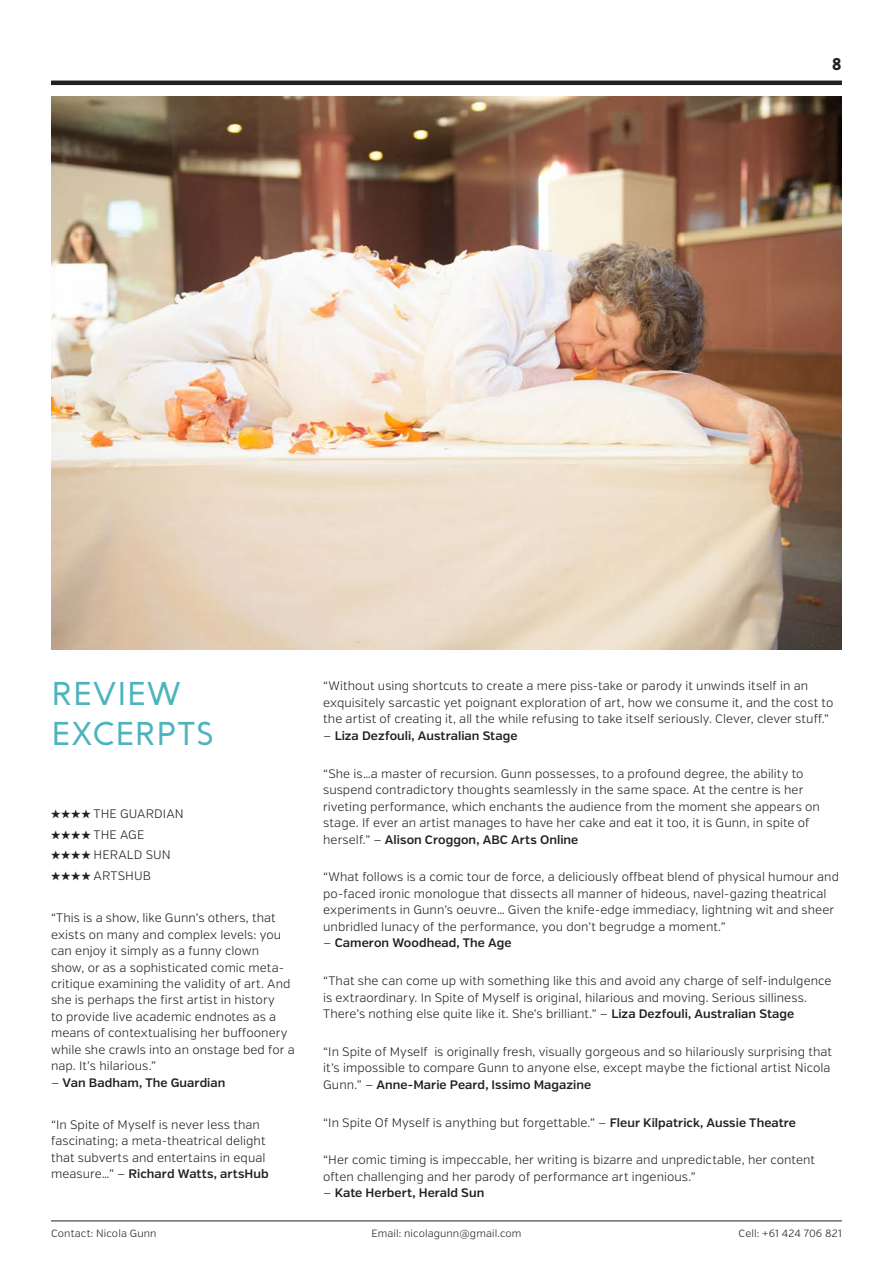
<style>
.page{position:relative;width:893px;height:1263px;background:#fff}
.page>*{position:absolute;margin:0;border:0;box-sizing:border-box;transform-origin:0 0}
.t1{font:600 33px/39.6px "Baufra";letter-spacing:-.005em;color:#4db4bd}
.t2{font:700 18px "Baufra";color:#231f20}
.t3{font:300 12.3px/16.5px "Verb";letter-spacing:.005em;color:#231f20}
.t4{font:600 12.3px "Verb";letter-spacing:.005em;color:#231f20}
.t5{font:300 10.5px "Verb";letter-spacing:.01em;color:#231f20}
.s1{font-family:"Proxima Nova"}
.s2{font-weight:300}
.s3{font-weight:600}
</style>
<div class="page">
<hr style="left:51px;top:81px;width:791px;height:4px;background:#231f20">
<hr style="left:51px;top:1220px;width:791px;height:1px;background:#231f20">
<img style="left:51px;top:97px;width:791px;height:553px">
<h2 class="t2" style="left:832px;top:51px;width:11px">8</h2>
<h1 class="t1" style="left:51px;top:672px;width:164px">REVIEW<br>EXCERPTS</h1>
<p class="t3" style="left:51px;top:805px;width:134px"><span class="s1">★★★★</span> THE GUARDIAN</p>
<p class="t3" style="left:51px;top:826px;width:95px"><span class="s1">★★★★</span> THE AGE</p>
<p class="t3" style="left:51px;top:847px;width:121px"><span class="s1">★★★★</span> HERALD SUN</p>
<p class="t3" style="left:51px;top:868px;width:102px"><span class="s1">★★★★</span> ARTSHUB</p>
<p class="t3" style="left:51px;top:910px;width:245px">“This is a show, like Gunn’s others, that exists on many and complex levels: you can enjoy it simply as a funny clown show, or as a sophisticated comic meta&shy;critique examining the validity of art. And she is perhaps the first artist in history<br>to provide live academic endnotes as a means of contextualising her buffoonery while she crawls into an onstage bed for a nap. It’s hilarious.”</p>
<p class="t4" style="left:51px;top:1075px;width:176px"><span class="s2">—</span> Van Badham, The Guardian</p>
<p class="t3" style="left:51px;top:1116px;width:219px">“In Spite of Myself is never less than fascinating; a meta-theatrical delight that subverts and entertains in equal measure…” — <span class="s3">Richard Watts, artsHub</span></p>
<p class="t3" style="left:323px;top:678px;width:512px">“Without using shortcuts to create a mere piss-take or parody it unwinds itself in an exquisitely sarcastic yet poignant exploration of art, how we consume it, and the cost to the artist of creating it, all the while refusing to take itself seriously. Clever, clever stuff.”</p>
<p class="t4" style="left:323px;top:728px;width:196px"><span class="s2">—</span> Liza Dezfouli, Australian Stage</p>
<p class="t3" style="left:323px;top:765px;width:498px">“She is…a master of recursion. Gunn possesses, to a profound degree, the ability to suspend contradictory thoughts seamlessly in the same space. At the centre is her riveting performance, which enchants the audience from the moment she appears on stage. If ever an artist manages to have her cake and eat it too, it is Gunn, in spite of herself.” — <span class="s3">Alison Croggon, ABC Arts Online</span></p>
<p class="t3" style="left:323px;top:869px;width:517px">“What follows is a comic tour de force, a deliciously offbeat blend of physical humour and po-faced ironic monologue that dissects all manner of hideous, navel-gazing theatrical experiments in Gunn’s oeuvre… Given the knife-edge immediacy, lightning wit and sheer unbridled lunacy of the performance, you don’t begrudge a moment.”</p>
<p class="t4" style="left:323px;top:935px;width:190px"><span class="s2">—</span> Cameron Woodhead, The Age</p>
<p class="t3" style="left:323px;top:973px;width:510px">“That she can come up with something like this and avoid any charge of self-indulgence is extraordinary. In Spite of Myself is original, hilarious and moving. Serious silliness.<br>There’s nothing else quite like it. She’s brilliant.” — <span class="s3">Liza Dezfouli, Australian Stage</span></p>
<p class="t3" style="left:323px;top:1043px;width:510px">“In Spite of Myself is originally fresh, visually gorgeous and so hilariously surprising that it’s impossible to compare Gunn to anyone else, except maybe the fictional artist Nicola<br>Gunn.” — <span class="s3">Anne-Marie Peard, Issimo Magazine</span></p>
<p class="t3" style="left:323px;top:1114px;width:474px">“In Spite Of Myself is anything but forgettable.” — <span class="s3">Fleur Kilpatrick, Aussie Theatre</span></p>
<p class="t3" style="left:323px;top:1152px;width:493px">“Her comic timing is impeccable, her writing is bizarre and unpredictable, her content often challenging and her parody of performance art ingenious.”</p>
<p class="t4" style="left:323px;top:1185px;width:163px"><span class="s2">—</span> Kate Herbert, Herald Sun</p>
<p class="t5" style="left:51px;top:1227px;width:107px">Contact: Nicola Gunn</p>
<p class="t5" style="left:372px;top:1227px;width:151px">Email: nicolagunn@gmail.com</p>
<p class="t5" style="left:739px;top:1227px;width:105px">Cell: +61 424 706 821</p>
</div>
